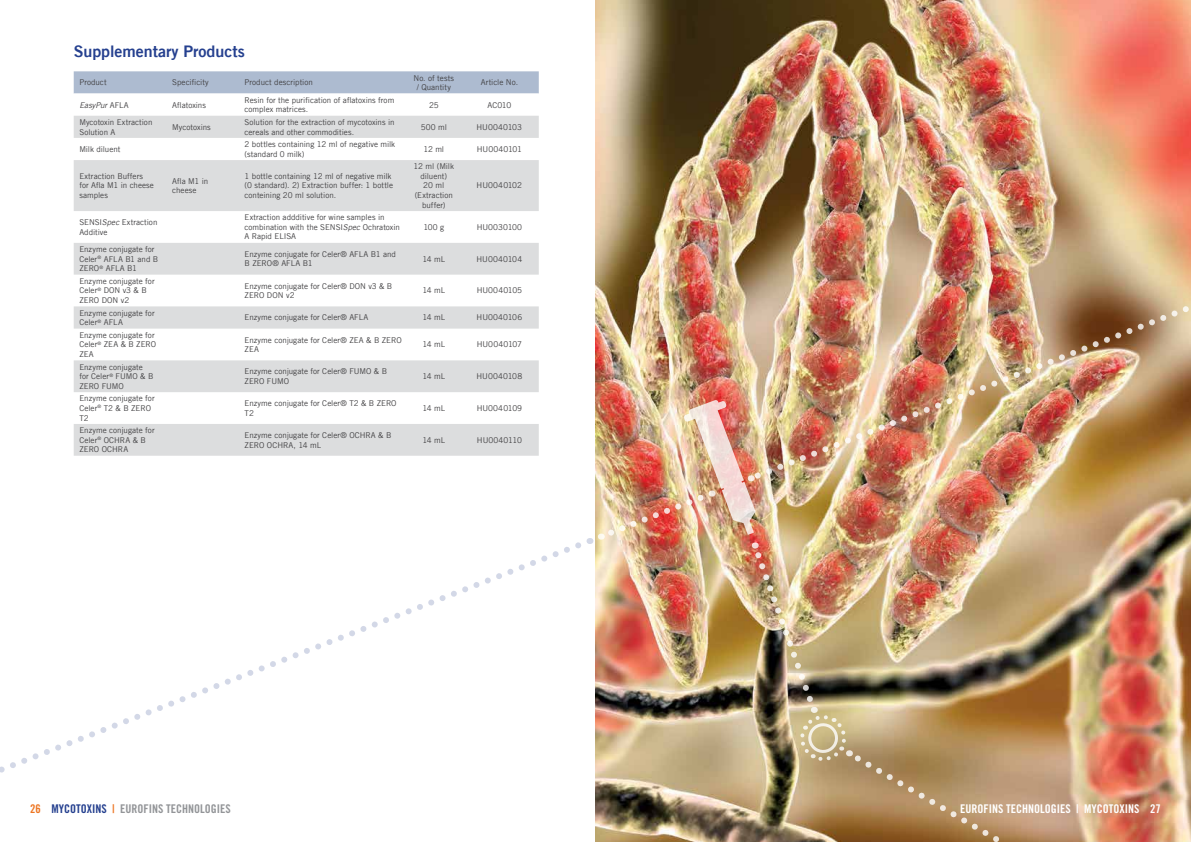
<style>
.page{position:relative;width:1191px;height:842px;background:#fff}
.page>*{position:absolute;margin:0;border:0;box-sizing:border-box;transform-origin:0 0}
.t1{font:16px "Trade Gothic LT Bold Two";color:#25408f}
.t2{font:12px "Trade Gothic LT Std Bd Cn 20";color:#939598}
.t3{font:12px "Trade Gothic LT Std Bd Cn 20";color:#fff}
.t4{font:8px/9.6px "Trade Gothic LT";color:#414042}
.t5{font:italic 8px "Trade Gothic LT";color:#414042}
.s1{font-style:normal}
.s2{font-style:italic}
.s3{color:#ed7623}
.s4{color:#25408f}
</style>
<div class="page">
<img style="left:595px;top:0;width:596px;height:842px">
<svg style="left:74px;top:71px;width:465px;height:23px;background:#b0bed2"></svg>
<svg style="left:74px;top:116px;width:465px;height:340px;fill:#dcddde"></svg>
<img style="left:748px;top:279px;width:443px;height:204px">
<img style="left:598px;top:400px;width:473px;height:442px">
<svg style="left:0;top:542px;width:581px;height:231px"></svg>
<h1 class="t1" style="left:74px;top:41px;width:173px">Supplementary Products</h1>
<p class="t4" style="left:79px;top:78px;width:29px">Product</p>
<p class="t4" style="left:172px;top:78px;width:38px">Specificity</p>
<p class="t4" style="left:244px;top:78px;width:70px">Product description</p>
<p class="t4" style="left:413px;top:73px;width:42px;text-align:center">No. of tests / Quantity</p>
<p class="t4" style="left:481px;top:78px;width:39px">Article No.</p>
<p class="t5" style="left:79px;top:100px;width:51px">EasyPur <span class="s1">AFLA</span></p>
<p class="t4" style="left:172px;top:100px;width:35px">Aflatoxins</p>
<p class="t4" style="left:244px;top:95px;width:151px">Resin for the purification of aflatoxins from complex matrices.</p>
<p class="t4" style="left:429px;top:100px;width:11px">25</p>
<p class="t4" style="left:487px;top:100px;width:25px">AC010</p>
<p class="t4" style="left:79px;top:117px;width:75px">Mycotoxin Extraction<br>Solution A</p>
<p class="t4" style="left:172px;top:122px;width:40px">Mycotoxins</p>
<p class="t4" style="left:244px;top:117px;width:152px">Solution for the extraction of mycotoxins in cereals and other commodities.</p>
<p class="t4" style="left:421px;top:122px;width:28px">500 ml</p>
<p class="t4" style="left:476px;top:122px;width:47px">HU0040103</p>
<p class="t4" style="left:79px;top:144px;width:43px">Milk diluent</p>
<p class="t4" style="left:244px;top:139px;width:152px">2 bottles containing 12 ml of negative milk (standard 0 milk)</p>
<p class="t4" style="left:423px;top:144px;width:22px">12 ml</p>
<p class="t4" style="left:477px;top:144px;width:47px">HU0040101</p>
<p class="t4" style="left:79px;top:171px;width:76px">Extraction Buffers for Afla M1 in cheese samples</p>
<p class="t4" style="left:172px;top:176px;width:38px">Afla M1 in cheese</p>
<p class="t4" style="left:244px;top:171px;width:150px">1 bottle containing 12 ml of negative milk (0 standard). 2) Extraction buffer: 1 bottle conteining 20 ml solution.</p>
<p class="t4" style="left:413px;top:161px;width:42px;text-align:center">12 ml (Milk diluent)<br>20 ml (Extraction buffer)</p>
<p class="t4" style="left:476px;top:181px;width:47px">HU0040102</p>
<p class="t4" style="left:79px;top:217px;width:80px">SENSI<span class="s2">Spec</span> Extraction<br>Additive</p>
<p class="t4" style="left:244px;top:212px;width:157px">Extraction addditive for wine samples in combination with the SENSI<span class="s2">Spec</span> Ochratoxin<br>A Rapid ELISA</p>
<p class="t4" style="left:423px;top:222px;width:22px">100 g</p>
<p class="t4" style="left:477px;top:222px;width:47px">HU0030100</p>
<p class="t4" style="left:79px;top:244px;width:80px">Enzyme conjugate for<br>Celer<sup>®</sup> AFLA B1 and B<br>ZERO<sup>®</sup> AFLA B1</p>
<p class="t4" style="left:244px;top:249px;width:153px">Enzyme conjugate for Celer® AFLA B1 and<br>B ZERO® AFLA B1</p>
<p class="t4" style="left:422px;top:254px;width:24px">14 mL</p>
<p class="t4" style="left:476px;top:254px;width:47px">HU0040104</p>
<p class="t4" style="left:79px;top:276px;width:77px">Enzyme conjugate for<br>Celer<sup>®</sup> DON v3 &amp; B<br>ZERO DON v2</p>
<p class="t4" style="left:244px;top:281px;width:149px">Enzyme conjugate for Celer® DON v3 &amp; B<br>ZERO DON v2</p>
<p class="t4" style="left:422px;top:286px;width:24px">14 mL</p>
<p class="t4" style="left:477px;top:286px;width:47px">HU0040105</p>
<p class="t4" style="left:79px;top:308px;width:77px">Enzyme conjugate for<br>Celer<sup>®</sup> AFLA</p>
<p class="t4" style="left:244px;top:313px;width:125px">Enzyme conjugate for Celer® AFLA</p>
<p class="t4" style="left:422px;top:313px;width:24px">14 mL</p>
<p class="t4" style="left:476px;top:313px;width:47px">HU0040106</p>
<p class="t4" style="left:79px;top:330px;width:78px">Enzyme conjugate for<br>Celer<sup>®</sup> ZEA &amp; B ZERO<br>ZEA</p>
<p class="t4" style="left:244px;top:335px;width:159px">Enzyme conjugate for Celer® ZEA &amp; B ZERO<br>ZEA</p>
<p class="t4" style="left:422px;top:340px;width:24px">14 mL</p>
<p class="t4" style="left:477px;top:340px;width:47px">HU0040107</p>
<p class="t4" style="left:79px;top:362px;width:75px">Enzyme conjugate for Celer<sup>®</sup> FUMO &amp; B<br>ZERO FUMO</p>
<p class="t4" style="left:244px;top:367px;width:144px">Enzyme conjugate for Celer® FUMO &amp; B<br>ZERO FUMO</p>
<p class="t4" style="left:422px;top:371px;width:24px">14 mL</p>
<p class="t4" style="left:476px;top:371px;width:47px">HU0040108</p>
<p class="t4" style="left:79px;top:394px;width:77px">Enzyme conjugate for<br>Celer<sup>®</sup> T2 &amp; B ZERO<br>T2</p>
<p class="t4" style="left:244px;top:398px;width:153px">Enzyme conjugate for Celer® T2 &amp; B ZERO<br>T2</p>
<p class="t4" style="left:422px;top:403px;width:24px">14 mL</p>
<p class="t4" style="left:476px;top:403px;width:47px">HU0040109</p>
<p class="t4" style="left:79px;top:425px;width:77px">Enzyme conjugate for<br>Celer<sup>®</sup> OCHRA &amp; B<br>ZERO OCHRA</p>
<p class="t4" style="left:244px;top:430px;width:148px">Enzyme conjugate for Celer® OCHRA &amp; B<br>ZERO OCHRA, 14 mL</p>
<p class="t4" style="left:422px;top:435px;width:24px">14 mL</p>
<p class="t4" style="left:477px;top:435px;width:46px">HU0040110</p>
<h2 class="t2" style="left:30px;top:802px;width:202px"><span class="s3">26</span> <span class="s4">MYCOTOXINS</span> <span class="s3">|</span> EUROFINS TECHNOLOGIES</h2>
<h2 class="t3" style="left:960px;top:802px;width:202px">EUROFINS TECHNOLOGIES | MYCOTOXINS 27</h2>
</div>
